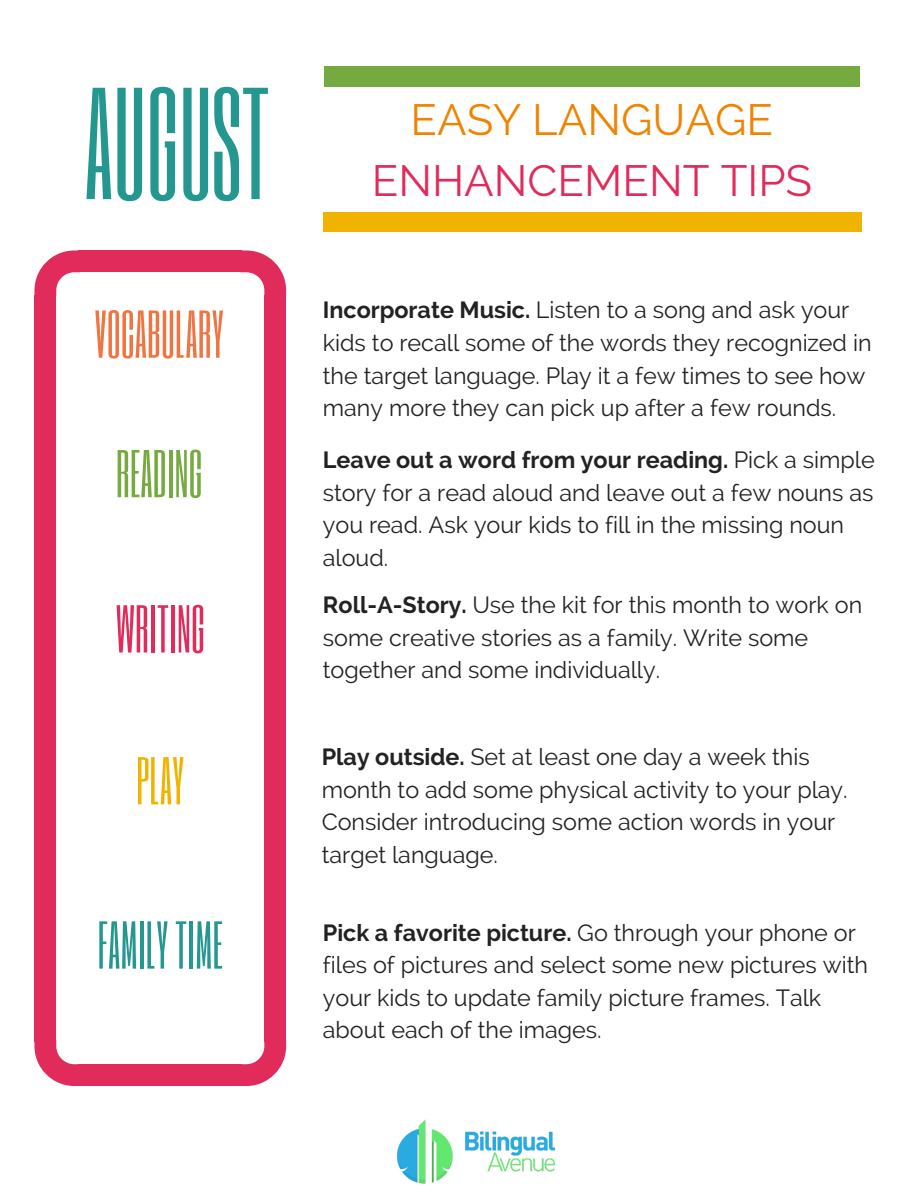
<style>
.page{position:relative;width:918px;height:1188px;background:#fff}
.page>*{position:absolute;margin:0;border:0;box-sizing:border-box;transform-origin:0 0}
.t1{font:132px "Six Caps";color:#259791}
.t2{font:55.95px "Six Caps";color:#f07542}
.t3{font:55.95px "Six Caps";color:#259791}
.t4{font:55.95px "Six Caps";color:#e02b5b}
.t5{font:55.95px "Six Caps";color:#74aa40}
.t6{font:55.95px "Six Caps";color:#efb300}
.t7{font:43.65px "Raleway";color:#e02b5b}
.t8{font:43.65px "Raleway";color:#ef8400}
.t9{font:23.25px/32.7px "Raleway";color:#222}
.s1{font-weight:700}
</style>
<div class="page">
<div style="left:79px;top:250px;width:163px;height:22px;background:#e02b5b"></div>
<svg style="left:240px;top:250px;width:46px;height:45px"></svg>
<svg style="left:34px;top:250px;width:46px;height:46px"></svg>
<div style="left:264px;top:295px;width:22px;height:747px;background:#e02b5b"></div>
<svg style="left:242px;top:1042px;width:44px;height:44px"></svg>
<div style="left:34px;top:295px;width:22px;height:747px;background:#e02b5b"></div>
<div style="left:79px;top:1064px;width:163px;height:22px;background:#e02b5b"></div>
<svg style="left:34px;top:1040px;width:45px;height:46px"></svg>
<div style="left:324px;top:67px;width:535px;height:20px;background:#74aa40"></div>
<div style="left:323px;top:212px;width:539px;height:20px;background:#efb300"></div>
<img style="left:397px;top:1119px;width:158px;height:65px">
<h1 class="t1" style="left:84px;top:53px;width:187px">AUGUST</h1>
<h2 class="t2" style="left:94px;top:296px;width:131px">VOCABULARY</h2>
<h2 class="t5" style="left:116px;top:435px;width:88px">READING</h2>
<h2 class="t4" style="left:116px;top:591px;width:91px">WRITING</h2>
<h2 class="t6" style="left:136px;top:743px;width:50px">PLAY</h2>
<h2 class="t3" style="left:98px;top:907px;width:127px">FAMILY TIME</h2>
<h3 class="t8" style="left:411px;top:94px;width:364px">EASY LANGUAGE</h3>
<h3 class="t7" style="left:372px;top:155px;width:442px">ENHANCEMENT TIPS</h3>
<p class="t9" style="left:323px;top:294px;width:550px"><span class="s1">Incorporate Music.</span> Listen to a song and ask your kids to recall some of the words they recognized in the target language. Play it a few times to see how many more they can pick up after a few rounds.</p>
<p class="t9" style="left:323px;top:443px;width:553px"><span class="s1">Leave out a word from your reading.</span> Pick a simple story for a read aloud and leave out a few nouns as you read. Ask your kids to fill in the missing noun aloud.</p>
<p class="t9" style="left:323px;top:589px;width:541px"><span class="s1">Roll-A-Story.</span> Use the kit for this month to work on some creative stories as a family. Write some together and some individually.</p>
<p class="t9" style="left:322px;top:740px;width:527px"><span class="s1">Play outside.</span> Set at least one day a week this month to add some physical activity to your play.<br>Consider introducing some action words in your target language.</p>
<p class="t9" style="left:323px;top:916px;width:547px"><span class="s1">Pick a favorite picture.</span> Go through your phone or files of pictures and select some new pictures with your kids to update family picture frames. Talk about each of the images.</p>
</div>
